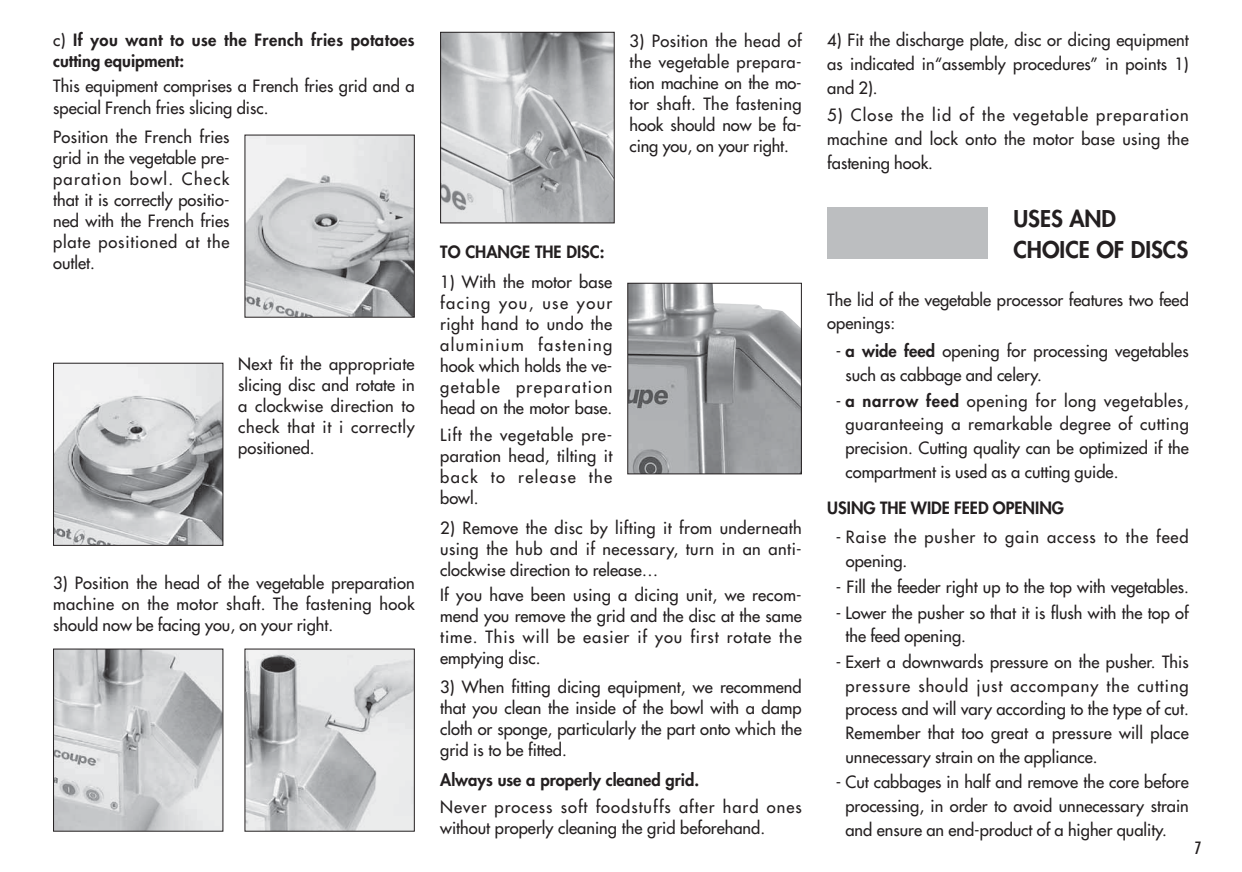
<style>
.page{position:relative;width:1242px;height:872px;background:#fff}
.page>*{position:absolute;margin:0;border:0;box-sizing:border-box;transform-origin:0 0}
.t1{font:800 22.5px/31px "Futura";color:#231f20}
.t2{font:16.5px/21px "Futura";color:#231f20;text-align:justify}
.t3{font:800 16.5px "Futura";color:#231f20}
.t4{font:800 16.5px/21px "Futura";letter-spacing:.025em;color:#231f20}
.t5{font:16.5px/23.7px "Futura";letter-spacing:.055em;color:#231f20}
.t6{font:condensed 16.5px "Futura";color:#231f20}
.s1{font-weight:400}
.s2{font-weight:800}
</style>
<div class="page">
<img style="left:246px;top:137px;width:167px;height:178px">
<div style="left:244px;top:135px;width:171px;height:182px;border:1px solid #231f20"></div>
<img style="left:55px;top:365px;width:166px;height:179px">
<div style="left:53px;top:363px;width:170px;height:183px;border:1px solid #231f20"></div>
<img style="left:442px;top:34px;width:170px;height:187px">
<div style="left:440px;top:32px;width:174px;height:191px;border:1px solid #231f20"></div>
<img style="left:629px;top:285px;width:170px;height:187px">
<div style="left:627px;top:283px;width:174px;height:191px;border:1px solid #231f20"></div>
<img style="left:55px;top:650px;width:166px;height:179px">
<img style="left:246px;top:650px;width:167px;height:179px">
<div style="left:827px;top:208px;width:160px;height:51px;background:#bcbec0"></div>
<p class="t4" style="left:53px;top:30px;width:363px"><span class="s1">c)</span> If you want to use the French fries potatoes cutting equipment:</p>
<p class="t2" style="left:53px;top:76px;width:363px">This equipment comprises a French fries grid and a special French fries slicing disc.</p>
<p class="t2" style="left:53px;top:127px;width:178px">Position the French fries grid in the vegetable pre&shy;paration bowl. Check that it is correctly positio&shy;ned with the French fries plate positioned at the outlet.</p>
<p class="t2" style="left:238px;top:354px;width:178px">Next fit the appropriate slicing disc and rotate in a clockwise direction to check that it i correctly positioned.</p>
<p class="t2" style="left:53px;top:572px;width:363px">3) Position the head of the vegetable preparation machine on the motor shaft. The fastening hook should now be facing you, on your right.</p>
<p class="t2" style="left:629px;top:31px;width:174px">3) Position the head of the vegetable prepara&shy;tion machine on the mo&shy;tor shaft. The fastening hook should now be fa&shy;cing you, on your right.</p>
<p class="t3" style="left:440px;top:242px;width:166px">TO CHANGE THE DISC:</p>
<p class="t2" style="left:440px;top:271px;width:174px">1) With the motor base facing you, use your right hand to undo the aluminium fastening hook which holds the ve&shy;getable preparation head on the motor base.</p>
<p class="t2" style="left:440px;top:424px;width:174px">Lift the vegetable pre - paration head, tilting it back to release the bowl.</p>
<p class="t2" style="left:440px;top:517px;width:363px">2) Remove the disc by lifting it from underneath using the hub and if necessary, turn in an anti&shy;clockwise direction to release…</p>
<p class="t2" style="left:440px;top:584px;width:363px">If you have been using a dicing unit, we recom&shy;mend you remove the grid and the disc at the same time. This will be easier if you first rotate the emptying disc.</p>
<p class="t2" style="left:440px;top:677px;width:363px">3) When fitting dicing equipment, we recommend that you clean the inside of the bowl with a damp cloth or sponge, particularly the part onto which the grid is to be fitted.</p>
<p class="t3" style="left:440px;top:770px;width:260px">Always use a properly cleaned grid.</p>
<p class="t2" style="left:440px;top:797px;width:363px">Never process soft foodstuffs after hard ones without properly cleaning the grid beforehand.</p>
<p class="t2" style="left:827px;top:28px;width:363px;line-height:23.7px">4) Fit the discharge plate, disc or dicing equipment as indicated in“assembly procedures” in points 1) and 2).</p>
<p class="t2" style="left:827px;top:104px;width:363px;line-height:23.7px">5) Close the lid of the vegetable preparation machine and lock onto the motor base using the fastening hook.</p>
<h1 class="t1" style="left:1013px;top:203px;width:176px">USES AND<br>CHOICE OF DISCS</h1>
<p class="t2" style="left:827px;top:288px;width:363px;line-height:23.7px">The lid of the vegetable processor features two feed openings:</p>
<p class="t2" style="left:845px;top:339px;width:345px;line-height:23.7px;text-indent:-10px">- <span class="s2">a wide feed</span> opening for processing vegetables such as cabbage and celery.</p>
<p class="t2" style="left:845px;top:389px;width:345px;line-height:23.7px;text-indent:-10px">- <span class="s2">a narrow feed</span> opening for long vegetables, guaranteeing a remarkable degree of cutting precision. Cutting quality can be optimized if the compartment is used as a cutting guide.</p>
<p class="t3" style="left:827px;top:498px;width:238px">USING THE WIDE FEED OPENING</p>
<p class="t5" style="left:846px;top:525px;width:344px;text-indent:-10px">- Raise the pusher to gain access to the feed opening.</p>
<p class="t2" style="left:836px;top:576px;width:354px">- Fill the feeder right up to the top with vegetables.</p>
<p class="t2" style="left:845px;top:601px;width:345px;line-height:23.7px;text-indent:-10px">- Lower the pusher so that it is flush with the top of the feed opening.</p>
<p class="t2" style="left:845px;top:650px;width:345px;line-height:23.7px;text-indent:-10px">- Exert a downwards pressure on the pusher. This pressure should just accompany the cutting process and will vary according to the type of cut.<br>Remember that too great a pressure will place unnecessary strain on the appliance.</p>
<p class="t2" style="left:845px;top:770px;width:345px;line-height:23.7px;text-indent:-10px">- Cut cabbages in half and remove the core before processing, in order to avoid unnecessary strain and ensure an end-product of a higher quality.</p>
<p class="t6" style="left:1194px;top:837px;width:8px">7</p>
</div>
